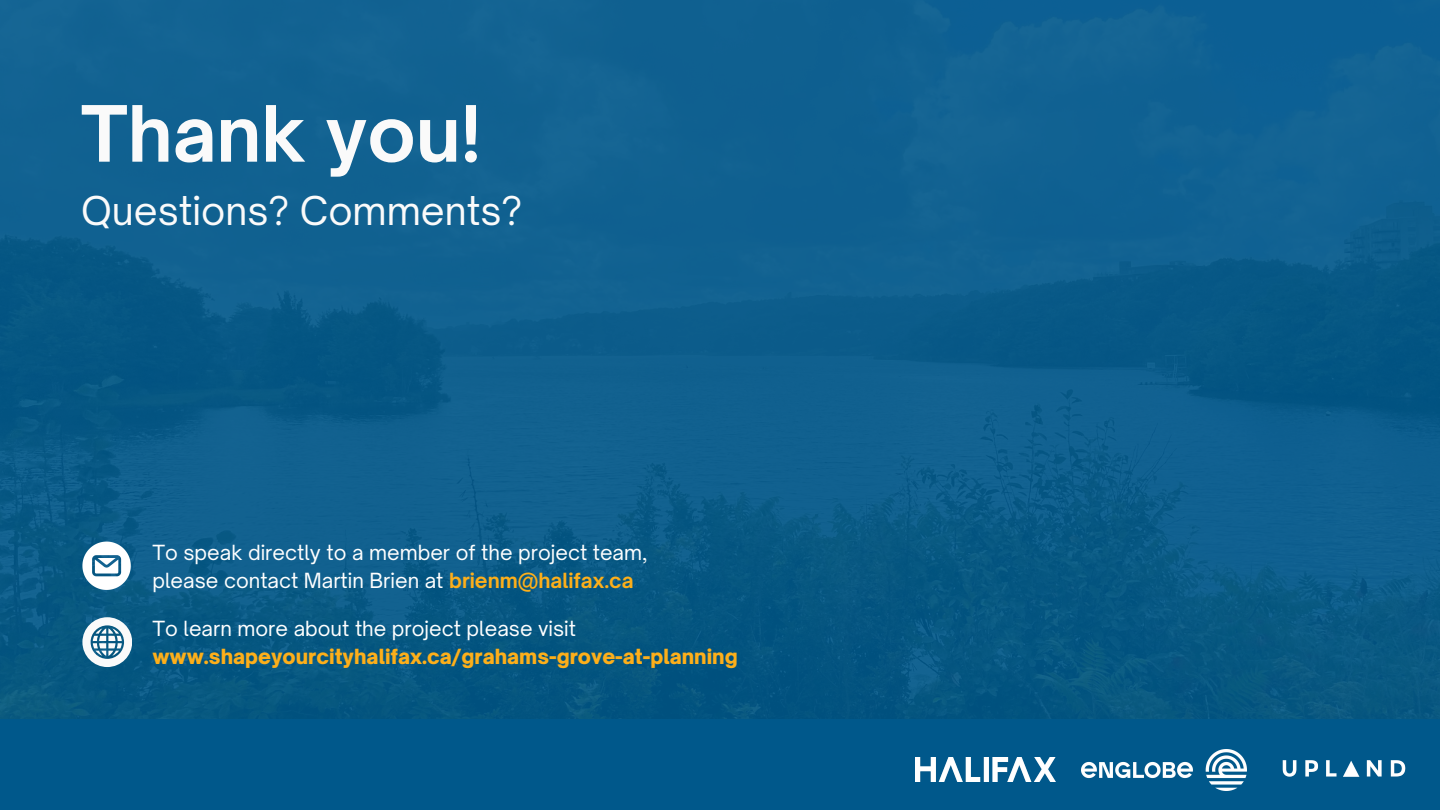
<style>
.page{position:relative;width:1440px;height:810px;background:#fff}
.page>*{position:absolute;margin:0;border:0;box-sizing:border-box;transform-origin:0 0}
.t1{font:700 74.2px "Open Sauce One";color:#fafafa}
.t2{font:38px "Open Sauce One";color:#fafafa}
.t3{font:900 20px/27.8px "Open Sauce One";color:#fdaf1a}
.t4{font:20px/27.8px "Open Sauce One";color:#fff}
.s1{font-weight:700;color:#fdaf1a}
.s2{font-weight:400;color:#fff}
</style>
<div class="page">
<div style="left:0;top:0;width:1440px;height:780px;background:linear-gradient(to right,#0d5e8b,#0c5d8c)"></div>
<div style="left:0;top:720px;width:1440px;height:90px;background:#00588b"></div>
<img style="left:915px;top:758px;width:141px;height:24px">
<img style="left:1282px;top:760px;width:124px;height:17px">
<img style="left:1082px;top:749px;width:164px;height:42px">
<svg style="left:82px;top:617px;width:50px;height:50px"></svg>
<svg style="left:82px;top:542px;width:49px;height:48px"></svg>
<p class="t1" style="left:81px;top:87px;width:402px">Thank you!</p>
<p class="t2" style="left:81px;top:187px;width:443px">Questions? Comments?</p>
<h1 class="t4" style="left:152px;top:539px;width:497px">To speak directly to a member of the project team, please contact Martin Brien at <span class="s1">brienm@halifax.ca</span></h1>
<p class="t3" style="left:152px;top:615px;width:587px"><span class="s2">To learn more about the project please visit </span>www.shapeyourcityhalifax.ca/grahams-grove-at-planning</p>
</div>
